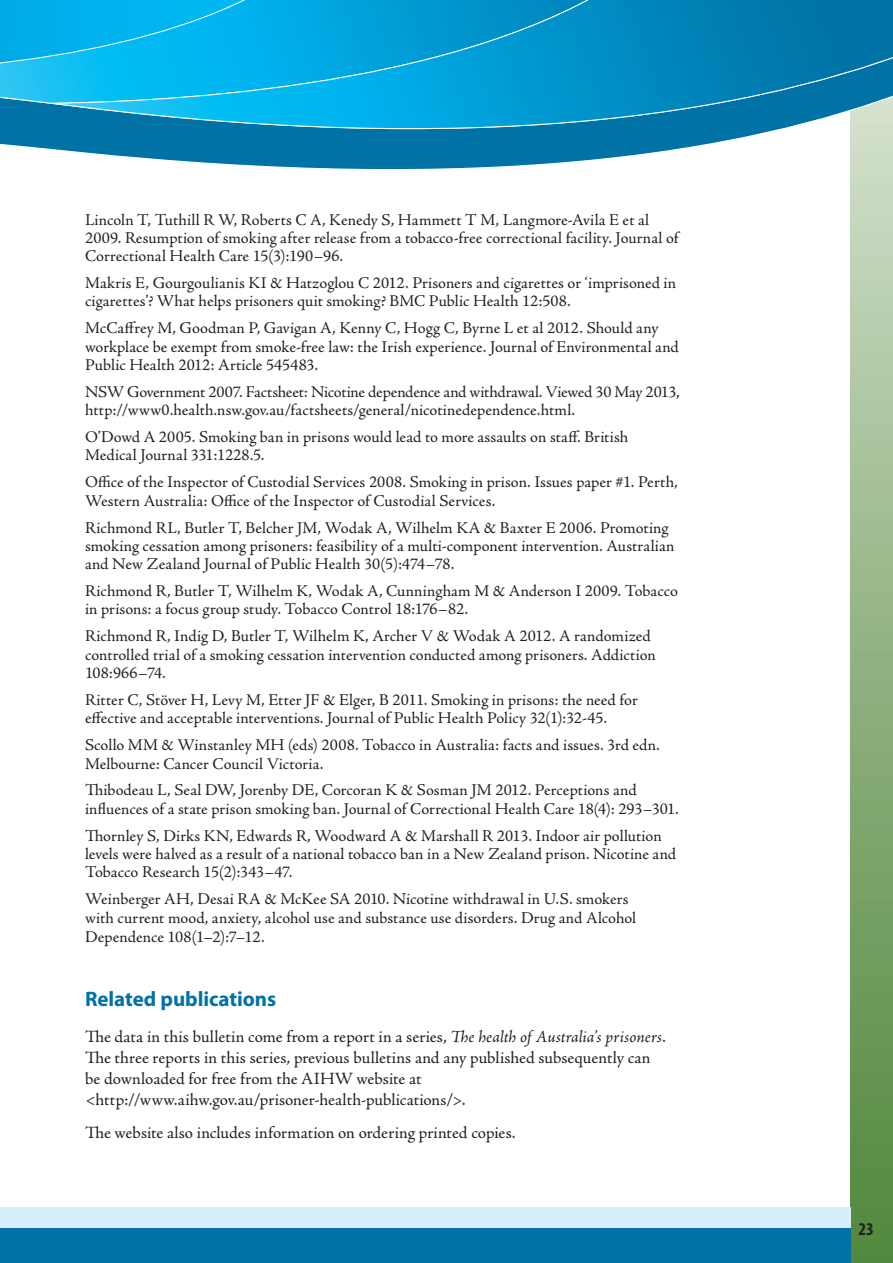
<style>
.page{position:relative;width:893px;height:1263px;background:#fff}
.page>*{position:absolute;margin:0;border:0;box-sizing:border-box;transform-origin:0 0}
.t1{font:700 21px "Myriad Pro";letter-spacing:-.005em;color:#0072a6}
.t2{font:700 condensed 18px "Myriad Pro";color:#231f20}
.t3{font:17.25px/21px "Adobe Jenson Pro";color:#231f20}
.t4{font:16.5px/18.3px "Adobe Jenson Pro";letter-spacing:.005em;color:#231f20}
.s1{font-style:italic}
</style>
<div class="page">
<svg style="left:850px;top:170px;width:43px;height:1093px;background:#8baf7d"></svg>
<div style="left:0;top:1207px;width:850px;height:22px;background:#d4effb"></div>
<div style="left:0;top:1229px;width:850px;height:34px;background:#0072a6"></div>
<svg style="left:0;top:104px;width:893px;height:66px"></svg>
<svg style="left:0;top:0;width:46px;height:104px;background:#14b4e9"></svg>
<svg style="left:46px;top:0;width:847px;height:154px;background:#0f99cc"></svg>
<p class="t4" style="left:85px;top:210px;width:595px">Lincoln T, Tuthill R W, Roberts C A, Kenedy S, Hammett T M, Langmore-Avila E et al<br>2009. Resumption of smoking after release from a tobacco-free correctional facility. Journal of<br>Correctional Health Care 15(3):190–96.</p>
<p class="t4" style="left:85px;top:274px;width:593px">Makris E, Gourgoulianis KI &amp; Hatzoglou C 2012. Prisoners and cigarettes or ‘imprisoned in cigarettes’? What helps prisoners quit smoking? BMC Public Health 12:508.</p>
<p class="t4" style="left:85px;top:319px;width:595px">McCaffrey M, Goodman P, Gavigan A, Kenny C, Hogg C, Byrne L et al 2012. Should any workplace be exempt from smoke-free law: the Irish experience. Journal of Environmental and<br>Public Health 2012: Article 545483.</p>
<p class="t4" style="left:85px;top:383px;width:596px">NSW Government 2007. Factsheet: Nicotine dependence and withdrawal. Viewed 30 May 2013, http://www0.health.nsw.gov.au/factsheets/general/nicotinedependence.html.</p>
<p class="t4" style="left:85px;top:428px;width:545px">O’Dowd A 2005. Smoking ban in prisons would lead to more assaults on staff. British<br>Medical Journal 331:1228.5.</p>
<p class="t4" style="left:85px;top:473px;width:594px">Office of the Inspector of Custodial Services 2008. Smoking in prison. Issues paper #1. Perth,<br>Western Australia: Office of the Inspector of Custodial Services.</p>
<p class="t4" style="left:85px;top:519px;width:591px">Richmond RL, Butler T, Belcher JM, Wodak A, Wilhelm KA &amp; Baxter E 2006. Promoting smoking cessation among prisoners: feasibility of a multi-component intervention. Australian and New Zealand Journal of Public Health 30(5):474–78.</p>
<p class="t4" style="left:85px;top:582px;width:595px">Richmond R, Butler T, Wilhelm K, Wodak A, Cunningham M &amp; Anderson I 2009. Tobacco in prisons: a focus group study. Tobacco Control 18:176–82.</p>
<p class="t4" style="left:85px;top:627px;width:572px">Richmond R, Indig D, Butler T, Wilhelm K, Archer V &amp; Wodak A 2012. A randomized controlled trial of a smoking cessation intervention conducted among prisoners. Addiction<br>108:966–74.</p>
<p class="t4" style="left:85px;top:691px;width:554px">Ritter C, Stöver H, Levy M, Etter JF &amp; Elger, B 2011. Smoking in prisons: the need for effective and acceptable interventions. Journal of Public Health Policy 32(1):32-45.</p>
<p class="t4" style="left:85px;top:736px;width:576px">Scollo MM &amp; Winstanley MH (eds) 2008. Tobacco in Australia: facts and issues. 3rd edn.<br>Melbourne: Cancer Council Victoria.</p>
<p class="t4" style="left:85px;top:781px;width:595px">Thibodeau L, Seal DW, Jorenby DE, Corcoran K &amp; Sosman JM 2012. Perceptions and influences of a state prison smoking ban. Journal of Correctional Health Care 18(4): 293–301.</p>
<p class="t4" style="left:85px;top:827px;width:593px">Thornley S, Dirks KN, Edwards R, Woodward A &amp; Marshall R 2013. Indoor air pollution levels were halved as a result of a national tobacco ban in a New Zealand prison. Nicotine and<br>Tobacco Research 15(2):343–47.</p>
<p class="t4" style="left:85px;top:890px;width:553px;line-height:18.9px">Weinberger AH, Desai RA &amp; McKee SA 2010. Nicotine withdrawal in U.S. smokers with current mood, anxiety, alcohol use and substance use disorders. Drug and Alcohol<br>Dependence 108(1–2):7–12.</p>
<p class="t1" style="left:85px;top:985px;width:193px">Related publications</p>
<p class="t3" style="left:85px;top:1027px;width:582px">The data in this bulletin come from a report in a series, <span class="s1">The health of Australia’s prisoners</span>.<br>The three reports in this series, previous bulletins and any published subsequently can be downloaded for free from the AIHW website at &lt;http://www.aihw.gov.au/prisoner-health-publications/&gt;.</p>
<p class="t3" style="left:85px;top:1122px;width:432px">The website also includes information on ordering printed copies.</p>
<p class="t2" style="left:858px;top:1218px;width:17px">23</p>
</div>
